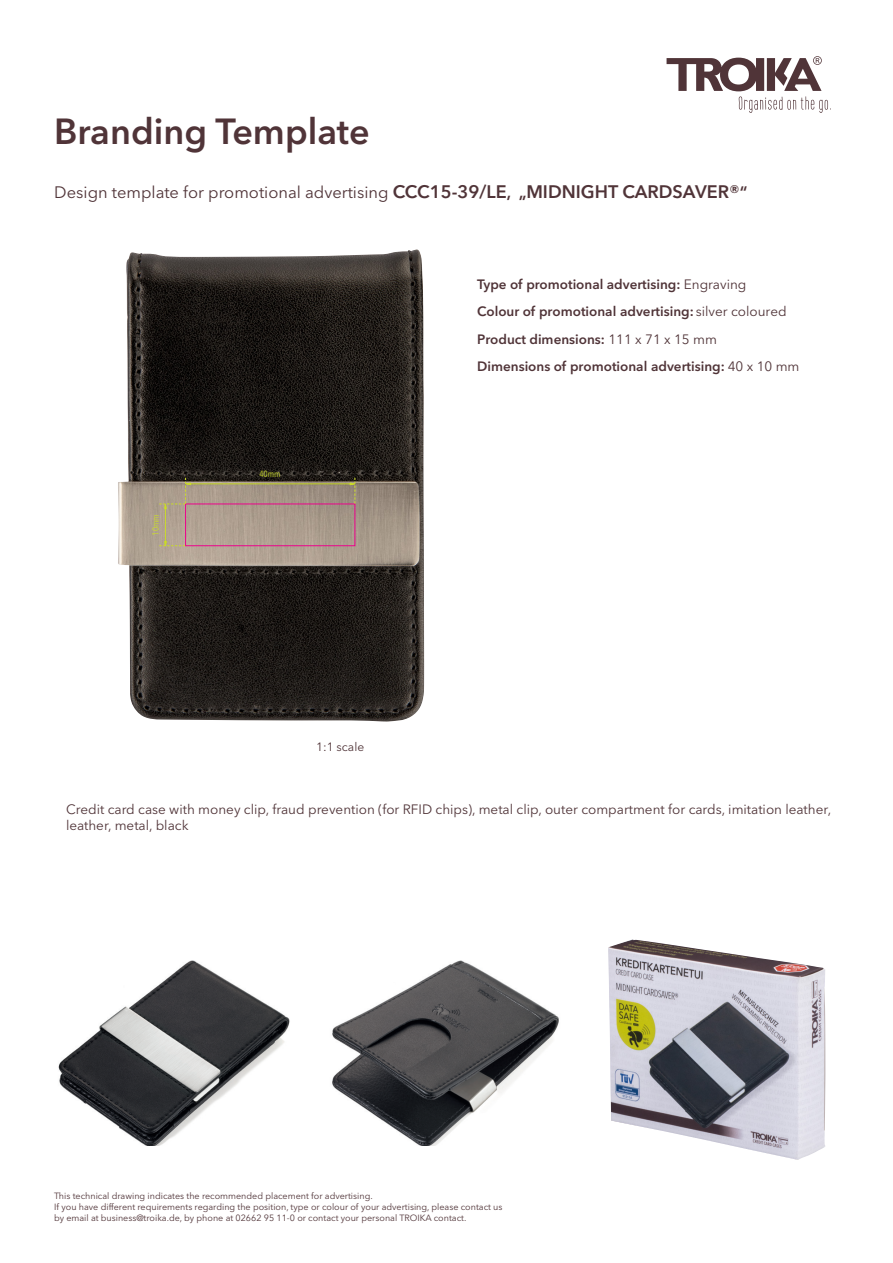
<style>
.page{position:relative;width:893px;height:1263px;background:#fff}
.page>*{position:absolute;margin:0;border:0;box-sizing:border-box;transform-origin:0 0}
.t1{font:600 36px "Avenir Next LT Pro";color:#503438}
.t2{font:16.5px "Avenir Next LT Pro";color:#503438}
.t3{font:600 13.5px/27.5px "Avenir Next LT Pro";color:#503438}
.t4{font:13.5px/16.2px "Avenir Next LT Pro";color:#503438}
.t5{font:12px "Avenir Next LT Pro";color:#503438}
.t6{font:9px/10.8px "Avenir Next LT Pro";color:#503438}
.t7{font:condensed 9px "Avenir Next LT Pro";color:#cadb2a}
.s1{font-weight:600;font-size:18px}
.s2{font-weight:600}
.s3{font-weight:400}
</style>
<div class="page">
<svg style="left:667px;top:56px;width:164px;height:57px"></svg>
<img style="left:118px;top:249px;width:307px;height:472px">
<div style="left:185px;top:504px;width:170px;height:42px;border:1px solid #ed028c"></div>
<hr style="left:165px;top:507px;width:1px;height:36px;background:#cadb2a">
<svg style="left:159px;top:541px;width:26px;height:5px"></svg>
<hr style="left:190px;top:483px;width:162px;height:1px;background:#cadb2a">
<svg style="left:349px;top:478px;width:7px;height:26px"></svg>
<svg style="left:159px;top:478px;width:32px;height:31px"></svg>
<img style="left:58px;top:961px;width:232px;height:185px">
<img style="left:332px;top:961px;width:227px;height:185px">
<img style="left:608px;top:939px;width:218px;height:221px">
<h1 class="t1" style="left:54px;top:110px;width:317px">Branding Template</h1>
<h2 class="t2" style="left:54px;top:182px;width:695px">Design template for promotional advertising <span class="s1">CCC15-39/LE</span><span class="s2">, „</span><span class="s1">MIDNIGHT CARDSAVER®</span><span class="s2">“</span></h2>
<p class="t7" style="left:150px;top:536px;width:23px;rotate:-90deg">10mm</p>
<p class="t7" style="left:259px;top:469px;width:23px">40mm</p>
<h3 class="t5" style="left:316px;top:739px;width:50px">1:1 scale</h3>
<h3 class="t3" style="left:477px;top:270px;width:324px">Type of promotional advertising: <span class="s3">Engraving<br></span>Colour of promotional advertising: <span class="s3">silver coloured </span>Product dimensions: <span class="s3">111 x 71 x 15 mm<br></span>Dimensions of promotional advertising: <span class="s3">40 x 10 mm</span></h3>
<h3 class="t4" style="left:66px;top:801px;width:767px">Credit card case with money clip, fraud prevention (for RFID chips), metal clip, outer compartment for cards, imitation leather, leather, metal, black</h3>
<p class="t6" style="left:54px;top:1191px;width:450px">This technical drawing indicates the recommended placement for advertising.<br>If you have different requirements regarding the position, type or colour of your advertising, please contact us by email at business@troika.de, by phone at 02662 95 11-0 or contact your personal TROIKA contact.</p>
</div>
